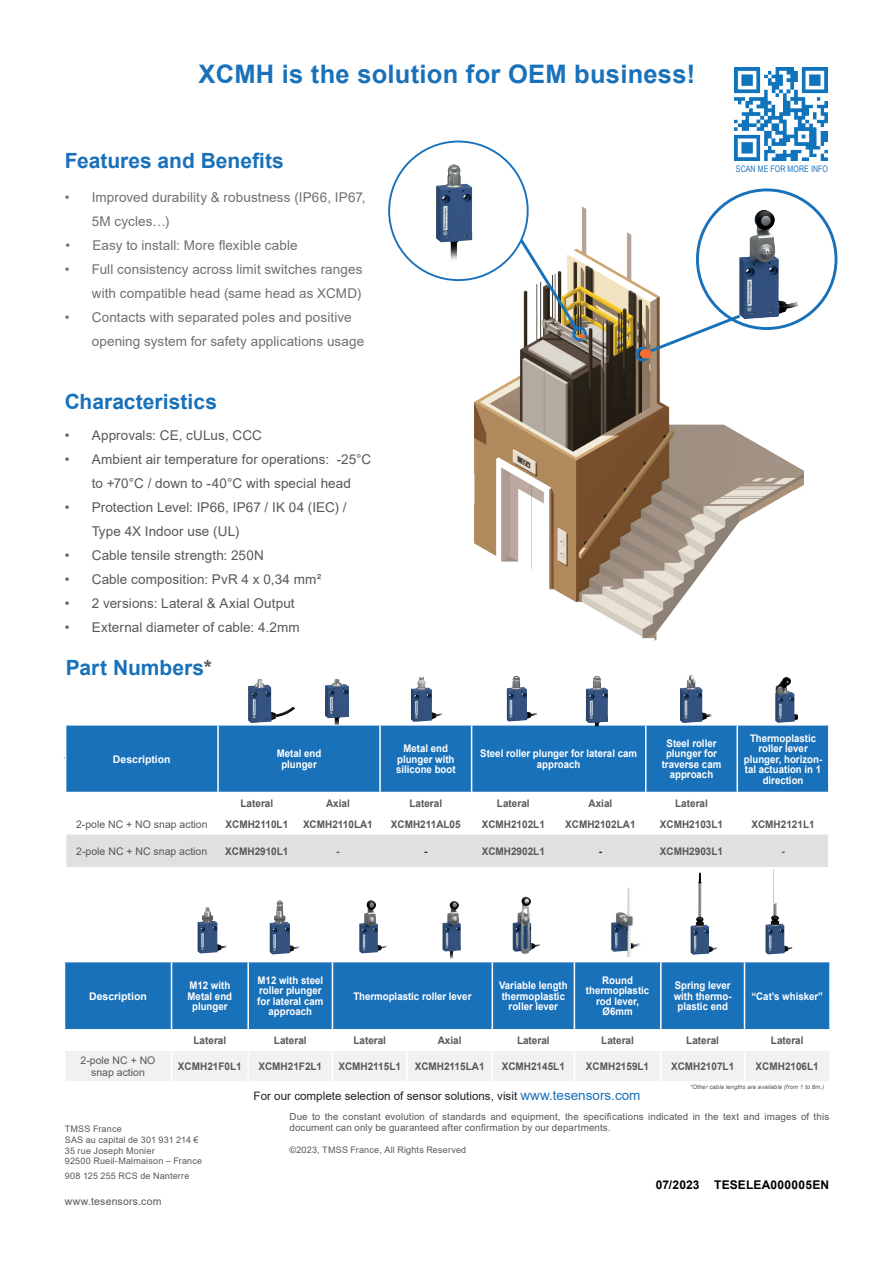
<style>
.page{position:relative;width:893px;height:1263px;background:#fff}
.page>*{position:absolute;margin:0;border:0;box-sizing:border-box;transform-origin:0 0}
.t1{font:700 25.5px "Arial";letter-spacing:.01em;color:#1971ba}
.t2{font:700 21px "Arial";color:#1971ba}
.t3{font:13.5px/24px "Arial";letter-spacing:.01em;color:#57585a;text-align:center}
.t4{font:13.5px/24px "Arial";letter-spacing:.005em;color:#716f70}
.t5{font:700 12px "Arial";letter-spacing:.015em;color:#000}
.t6{font:11.7px "Arial";color:#231f20}
.t7{font:700 10.5px/10.5px "Arial";color:#fff;text-align:center;scale:.92 1}
.t8{font:700 10.5px "Arial";color:#57585a;scale:.95 1}
.t9{font:10.5px/12px "Arial";color:#57585a;text-align:center}
.t10{font:700 10.5px "Arial";color:#fff}
.t11{font:10.5px "Arial";letter-spacing:.02em;color:#57585a}
.t12{font:700 10.5px "Arial";color:#231f20;scale:.95 1}
.t13{font:9.75px/11.7px "Arial";letter-spacing:.015em;color:#57585a}
.t14{font:9px/10.8px "Arial";letter-spacing:.02em;color:#57585a}
.t15{font:9px "Arial Narrow";letter-spacing:.01em;color:#1971ba;scale:.95 1}
.t16{font:italic 6px "Arial";letter-spacing:.01em;color:#57585a}
.s1{color:#57585a}
.s2{font-size:13.5px;color:#1971ba}
</style>
<div class="page">
<img style="left:698px;top:875px;width:1px;height:40px">
<img style="left:765px;top:868px;width:27px;height:86px">
<img style="left:611px;top:888px;width:30px;height:69px">
<hr style="left:64px;top:757px;width:764px;height:2px;background:#a7aaac">
<div style="left:65px;top:962px;width:764px;height:67px;background:#1971ba"></div>
<hr style="left:171px;top:962px;width:1px;height:67px;background:#fff">
<hr style="left:247px;top:962px;width:2px;height:67px;background:#fff">
<hr style="left:332px;top:962px;width:1px;height:67px;background:#fff">
<hr style="left:492px;top:962px;width:1px;height:67px;background:#fff">
<hr style="left:574px;top:962px;width:1px;height:67px;background:#fff">
<hr style="left:660px;top:962px;width:2px;height:67px;background:#fff">
<hr style="left:744px;top:962px;width:1px;height:67px;background:#fff">
<div style="left:65px;top:1051px;width:764px;height:30px;background:#f1f1f1"></div>
<hr style="left:171px;top:1051px;width:1px;height:30px;background:#fff">
<hr style="left:247px;top:1051px;width:2px;height:30px;background:#fff">
<hr style="left:332px;top:1051px;width:1px;height:30px;background:#fff">
<hr style="left:406px;top:1051px;width:2px;height:30px;background:#fff">
<hr style="left:492px;top:1051px;width:1px;height:30px;background:#fff">
<hr style="left:574px;top:1051px;width:1px;height:30px;background:#fff">
<hr style="left:660px;top:1051px;width:2px;height:30px;background:#fff">
<hr style="left:744px;top:1051px;width:1px;height:30px;background:#fff">
<div style="left:66px;top:726px;width:762px;height:66px;background:#1971ba"></div>
<hr style="left:65px;top:726px;width:1px;height:66px;background:#fff">
<hr style="left:217px;top:726px;width:2px;height:66px;background:#fff">
<hr style="left:379px;top:726px;width:2px;height:66px;background:#fff">
<hr style="left:471px;top:726px;width:1px;height:66px;background:#fff">
<hr style="left:645px;top:726px;width:1px;height:66px;background:#fff">
<hr style="left:736px;top:726px;width:2px;height:66px;background:#fff">
<svg style="left:66px;top:792px;width:762px;height:75px"></svg>
<hr style="left:736px;top:814px;width:2px;height:20px;background:#fff">
<img style="left:734px;top:68px;width:94px;height:93px">
<img style="left:473px;top:206px;width:330px;height:434px">
<div style="left:389px;top:142px;width:139px;height:138px;background:#fff;border-radius:50%"></div>
<img style="left:436px;top:164px;width:36px;height:112px">
<div style="left:697px;top:190px;width:139px;height:138px;background:#fff;border-radius:50%"></div>
<div style="left:696px;top:188px;width:141px;height:142px;border:3px solid #1971ba;border-radius:50%"></div>
<img style="left:739px;top:210px;width:79px;height:109px">
<svg style="left:634px;top:312px;width:109px;height:53px"></svg>
<div style="left:640px;top:349px;width:12px;height:9px;background:#f26e32;border-radius:50%"></div>
<img style="left:517px;top:236px;width:72px;height:105px">
<img style="left:249px;top:680px;width:46px;height:42px">
<img style="left:681px;top:676px;width:30px;height:46px">
<img style="left:411px;top:676px;width:32px;height:46px">
<img style="left:507px;top:676px;width:30px;height:45px">
<img style="left:586px;top:676px;width:22px;height:50px">
<img style="left:775px;top:676px;width:23px;height:47px">
<img style="left:325px;top:680px;width:23px;height:46px">
<img style="left:442px;top:901px;width:19px;height:57px">
<img style="left:198px;top:907px;width:29px;height:46px">
<img style="left:270px;top:900px;width:30px;height:54px">
<img style="left:513px;top:897px;width:27px;height:57px">
<img style="left:359px;top:900px;width:28px;height:53px">
<h1 class="t1" style="left:198px;top:56px;width:498px">XCMH is the solution for OEM business!</h1>
<h2 class="t2" style="left:65px;top:145px;width:221px">Features and Benefits</h2>
<p class="t4" style="left:92px;top:185px;width:275px;text-indent:-27px">• Improved durability &amp; robustness (IP66, IP67,<br>5M cycles…)</p>
<p class="t4" style="left:66px;top:233px;width:234px">• Easy to install: More flexible cable</p>
<p class="t4" style="left:65px;top:257px;width:299px;text-align:right">• Full consistency across limit switches ranges with compatible head (same head as XCMD)</p>
<p class="t4" style="left:92px;top:305px;width:274px;text-indent:-27px">• Contacts with separated poles and positive opening system for safety applications usage</p>
<h2 class="t2" style="left:65px;top:386px;width:154px">Characteristics</h2>
<p class="t3" style="left:65px;top:423px;width:199px">• Approvals: CE, cULus, CCC</p>
<p class="t3" style="left:65px;top:447px;width:308px">• Ambient air temperature for operations: -25°C to +70°C / down to -40°C with special head</p>
<p class="t3" style="left:92px;top:495px;width:256px;text-align:left;text-indent:-27px">• Protection Level: IP66, IP67 / IK 04 (IEC) /<br>Type 4X Indoor use (UL)</p>
<p class="t3" style="left:65px;top:543px;width:201px">• Cable tensile strength: 250N</p>
<p class="t3" style="left:65px;top:567px;width:258px">• Cable composition: PvR 4 x 0,34 mm²</p>
<p class="t3" style="left:65px;top:591px;width:231px">• 2 versions: Lateral &amp; Axial Output</p>
<p class="t3" style="left:65px;top:615px;width:236px">• External diameter of cable: 4.2mm</p>
<h2 class="t2" style="left:66px;top:652px;width:148px">Part Numbers<span class="s1">*</span></h2>
<p class="t15" style="left:736px;top:162px;width:98px">SCAN ME FOR MORE INFO</p>
<p class="t10" style="left:113px;top:751px;width:59px">Description</p>
<p class="t7" style="left:277px;top:748px;width:50px">Metal end plunger</p>
<p class="t7" style="left:396px;top:743px;width:66px">Metal end plunger with silicone boot</p>
<p class="t7" style="left:480px;top:748px;width:172px">Steel roller plunger for lateral cam approach</p>
<p class="t7" style="left:662px;top:738px;width:66px">Steel roller plunger for traverse cam approach</p>
<p class="t7" style="left:744px;top:733px;width:87px">Thermoplastic roller lever plunger, horizon&shy;tal actuation in 1 direction</p>
<p class="t8" style="left:241px;top:795px;width:36px">Lateral</p>
<p class="t8" style="left:326px;top:795px;width:27px">Axial</p>
<p class="t8" style="left:409px;top:795px;width:36px">Lateral</p>
<p class="t8" style="left:497px;top:795px;width:36px">Lateral</p>
<p class="t8" style="left:588px;top:795px;width:27px">Axial</p>
<p class="t8" style="left:675px;top:795px;width:36px">Lateral</p>
<p class="t9" style="left:76px;top:818px;width:133px">2-pole NC + NO snap action</p>
<p class="t8" style="left:226px;top:816px;width:67px">XCMH2110L1</p>
<p class="t8" style="left:303px;top:816px;width:75px">XCMH2110LA1</p>
<p class="t8" style="left:391px;top:816px;width:75px">XCMH211AL05</p>
<p class="t8" style="left:482px;top:816px;width:68px">XCMH2102L1</p>
<p class="t8" style="left:565px;top:816px;width:76px">XCMH2102LA1</p>
<p class="t8" style="left:660px;top:816px;width:68px">XCMH2103L1</p>
<p class="t8" style="left:751px;top:816px;width:68px">XCMH2121L1</p>
<p class="t9" style="left:76px;top:845px;width:133px">2-pole NC + NC snap action</p>
<p class="t8" style="left:225px;top:844px;width:68px">XCMH2910L1</p>
<p class="t8" style="left:336px;top:844px;width:5px">-</p>
<p class="t12" style="left:424px;top:844px;width:5px">-</p>
<p class="t8" style="left:482px;top:844px;width:68px">XCMH2902L1</p>
<p class="t12" style="left:599px;top:844px;width:5px">-</p>
<p class="t8" style="left:660px;top:844px;width:68px">XCMH2903L1</p>
<p class="t8" style="left:781px;top:844px;width:5px">-</p>
<p class="t10" style="left:89px;top:988px;width:59px">Description</p>
<p class="t7" style="left:188px;top:980px;width:50px">M12 with<br>Metal end plunger</p>
<p class="t7" style="left:257px;top:975px;width:73px">M12 with steel roller plunger for lateral cam approach</p>
<p class="t7" style="left:353px;top:991px;width:130px">Thermoplastic roller lever</p>
<p class="t7" style="left:499px;top:980px;width:76px">Variable length thermoplastic roller lever</p>
<p class="t7" style="left:586px;top:975px;width:70px">Round thermoplastic rod lever,<br>Ø6mm</p>
<p class="t7" style="left:674px;top:980px;width:64px">Spring lever with thermo&shy;plastic end</p>
<p class="t7" style="left:751px;top:991px;width:79px">“Cat’s whisker”</p>
<p class="t8" style="left:193px;top:1033px;width:36px">Lateral</p>
<p class="t8" style="left:274px;top:1033px;width:36px">Lateral</p>
<p class="t8" style="left:353px;top:1033px;width:36px">Lateral</p>
<p class="t8" style="left:438px;top:1033px;width:27px">Axial</p>
<p class="t8" style="left:517px;top:1033px;width:36px">Lateral</p>
<p class="t8" style="left:601px;top:1033px;width:36px">Lateral</p>
<p class="t8" style="left:686px;top:1033px;width:36px">Lateral</p>
<p class="t8" style="left:771px;top:1033px;width:36px">Lateral</p>
<p class="t9" style="left:81px;top:1054px;width:76px">2-pole NC + NO snap action</p>
<p class="t8" style="left:178px;top:1059px;width:69px">XCMH21F0L1</p>
<p class="t8" style="left:258px;top:1059px;width:69px">XCMH21F2L1</p>
<p class="t8" style="left:338px;top:1059px;width:67px">XCMH2115L1</p>
<p class="t8" style="left:415px;top:1059px;width:75px">XCMH2115LA1</p>
<p class="t8" style="left:502px;top:1059px;width:68px">XCMH2145L1</p>
<p class="t8" style="left:586px;top:1059px;width:68px">XCMH2159L1</p>
<p class="t8" style="left:671px;top:1059px;width:68px">XCMH2107L1</p>
<p class="t8" style="left:756px;top:1059px;width:68px">XCMH2106L1</p>
<p class="t14" style="left:65px;top:1123px;width:139px">TMSS France<br>SAS au capital de 301 931 214 €<br>35 rue Joseph Monier<br>92500 Rueil-Malmaison – France</p>
<p class="t14" style="left:65px;top:1170px;width:126px">908 125 255 RCS de Nanterre</p>
<p class="t11" style="left:65px;top:1194px;width:98px">www.tesensors.com</p>
<p class="t6" style="left:254px;top:1088px;width:388px">For our complete selection of sensor solutions, visit <span class="s2">www.tesensors.com</span></p>
<p class="t16" style="left:690px;top:1082px;width:135px">*Other cable lengths are available (from 1 to 8m.)</p>
<p class="t13" style="left:289px;top:1110px;width:541px">Due to the constant evolution of standards and equipment, the specifications indicated in the text and images of this document can only be guaranteed after confirmation by our departments.</p>
<p class="t14" style="left:289px;top:1144px;width:178px">©2023, TMSS France, All Rights Reserved</p>
<p class="t5" style="left:656px;top:1176px;width:175px">07/2023 TESELEA000005EN</p>
</div>
